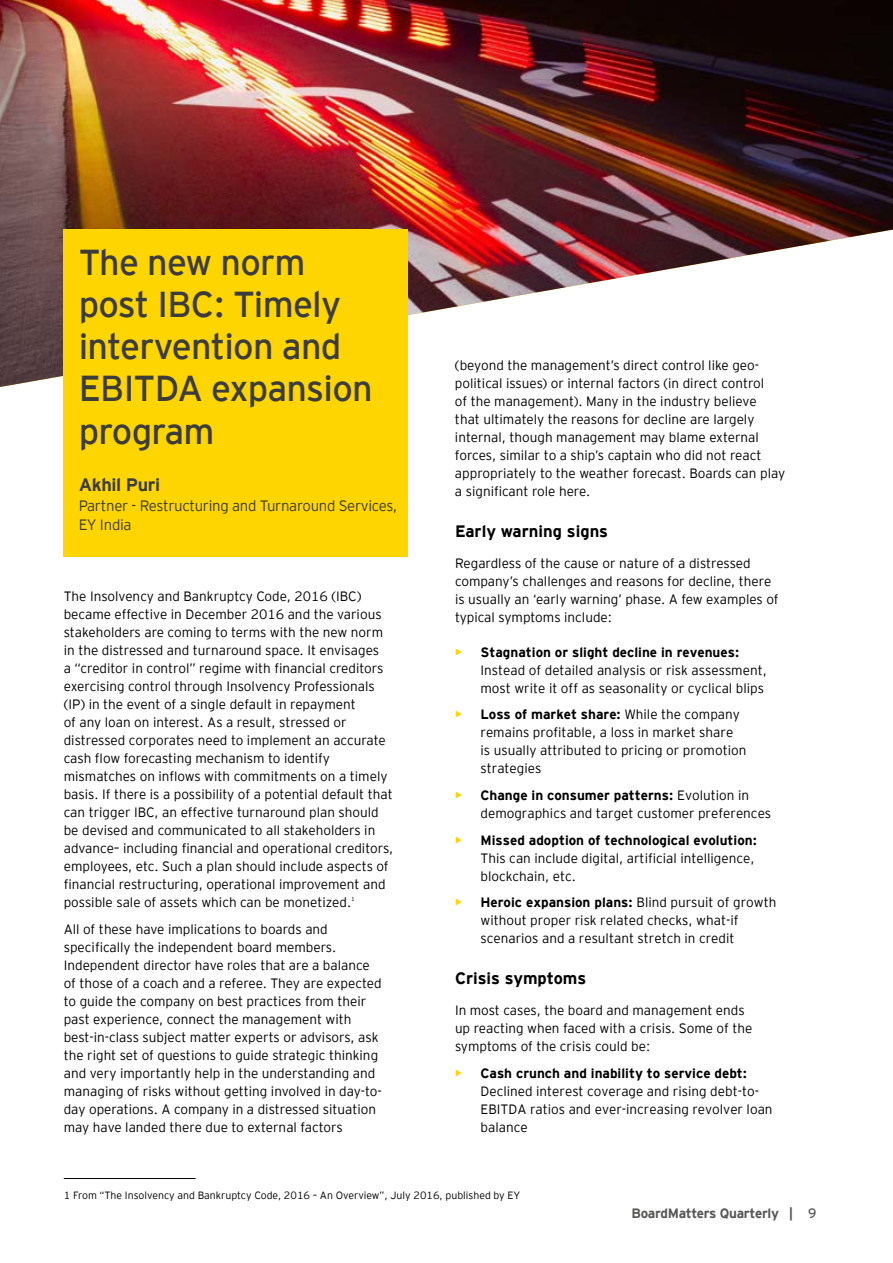
<style>
.page{position:relative;width:893px;height:1263px;background:#fff}
.page>*{position:absolute;margin:0;border:0;box-sizing:border-box;transform-origin:0 0}
.t1{font:36px/42px "EY Interstate";letter-spacing:-.02em;color:#3c3c3b}
.t2{font:700 18px "EY Interstate";letter-spacing:-.02em;color:#3c3c3b}
.t3{font:700 16.5px "EY Interstate";color:#000}
.t4{font:300 15px/19.5px "EY Interstate";letter-spacing:-.02em;color:#3c3c3b}
.t5{font:300 13.5px/18px "EY Interstate";color:#000}
.t6{font:700 13.5px "EY Interstate";letter-spacing:-.02em;color:#575756}
.t7{font:300 10.5px "EY Interstate";color:#000}
.t8{font:300 6px "EY Interstate";color:#000}
.s1{font-weight:700;color:#ffd500}
.s2{font-weight:700}
.s3{font-weight:400}
</style>
<div class="page">
<img style="left:0;top:0;width:893px;height:387px">
<div style="left:64px;top:230px;width:344px;height:327px;background:#ffd500"></div>
<hr style="left:64px;top:1178px;width:132px;height:1px;background:#000">
<h1 class="t1" style="left:79px;top:240px;width:296px">The new norm post IBC: Timely intervention and<br>EBITDA expansion program</h1>
<h2 class="t2" style="left:79px;top:472px;width:83px">Akhil Puri</h2>
<p class="t4" style="left:79px;top:495px;width:320px">Partner - Restructuring and Turnaround Services,<br>EY India</p>
<p class="t5" style="left:64px;top:586px;width:331px">The Insolvency and Bankruptcy Code, 2016 (IBC) became effective in December 2016 and the various stakeholders are coming to terms with the new norm in the distressed and turnaround space. It envisages<br>a “creditor in control” regime with financial creditors exercising control through Insolvency Professionals (IP) in the event of a single default in repayment<br>of any loan on interest. As a result, stressed or distressed corporates need to implement an accurate cash flow forecasting mechanism to identify mismatches on inflows with commitments on a timely basis. If there is a possibility of a potential default that can trigger IBC, an effective turnaround plan should be devised and communicated to all stakeholders in advance– including financial and operational creditors, employees, etc. Such a plan should include aspects of financial restructuring, operational improvement and possible sale of assets which can be monetized.</p>
<p class="t8" style="left:351px;top:895px;width:5px">1</p>
<p class="t5" style="left:64px;top:919px;width:320px">All of these have implications to boards and specifically the independent board members.<br>Independent director have roles that are a balance of those of a coach and a referee. They are expected to guide the company on best practices from their past experience, connect the management with best-in-class subject matter experts or advisors, ask the right set of questions to guide strategic thinking and very importantly help in the understanding and managing of risks without getting involved in day-to&shy;day operations. A company in a distressed situation may have landed there due to external factors</p>
<p class="t5" style="left:455px;top:355px;width:332px">(beyond the management’s direct control like geo&shy;political issues) or internal factors (in direct control<br>of the management). Many in the industry believe<br>that ultimately the reasons for decline are largely internal, though management may blame external forces, similar to a ship’s captain who did not react appropriately to the weather forecast. Boards can play a significant role here.</p>
<p class="t3" style="left:455px;top:519px;width:155px">Early warning signs</p>
<p class="t5" style="left:455px;top:553px;width:325px">Regardless of the cause or nature of a distressed company’s challenges and reasons for decline, there is usually an ‘early warning’ phase. A few examples of typical symptoms include:</p>
<p class="t5" style="left:480px;top:642px;width:288px;text-indent:-26px"><span class="s1">•</span> <span class="s2">Stagnation or slight decline in revenues:<br></span>Instead of detailed analysis or risk assessment, most write it off as seasonality or cyclical blips</p>
<p class="t5" style="left:480px;top:705px;width:267px;text-indent:-26px"><span class="s1">•</span> <span class="s2">Loss of market share:</span> While the company remains profitable, a loss in market share<br>is usually attributed to pricing or promotion strategies</p>
<p class="t5" style="left:480px;top:785px;width:292px;text-indent:-26px"><span class="s1">•</span> <span class="s2">Change in consumer patterns:</span> Evolution in demographics and target customer preferences</p>
<p class="t5" style="left:480px;top:830px;width:278px;text-indent:-26px"><span class="s1">•</span> <span class="s2">Missed adoption of technological evolution:<br></span>This can include digital, artificial intelligence, blockchain, etc.</p>
<p class="t5" style="left:480px;top:893px;width:297px;text-indent:-26px"><span class="s1">•</span> <span class="s2">Heroic expansion plans:</span> Blind pursuit of growth without proper risk related checks, what-if scenarios and a resultant stretch in credit</p>
<p class="t3" style="left:455px;top:966px;width:133px">Crisis symptoms</p>
<p class="t5" style="left:455px;top:1000px;width:299px">In most cases, the board and management ends up reacting when faced with a crisis. Some of the symptoms of the crisis could be:</p>
<p class="t5" style="left:480px;top:1063px;width:294px;text-indent:-26px"><span class="s1">•</span> <span class="s2">Cash crunch and inability to service debt:<br></span>Declined interest coverage and rising debt-to-EBITDA ratios and ever-increasing revolver loan balance</p>
<p class="t7" style="left:64px;top:1188px;width:458px">1 From “The Insolvency and Bankruptcy Code, 2016 – An Overview”, July 2016, published by EY</p>
<p class="t6" style="left:631px;top:1203px;width:186px">BoardMatters Quarterly | <span class="s3">9</span></p>
</div>
